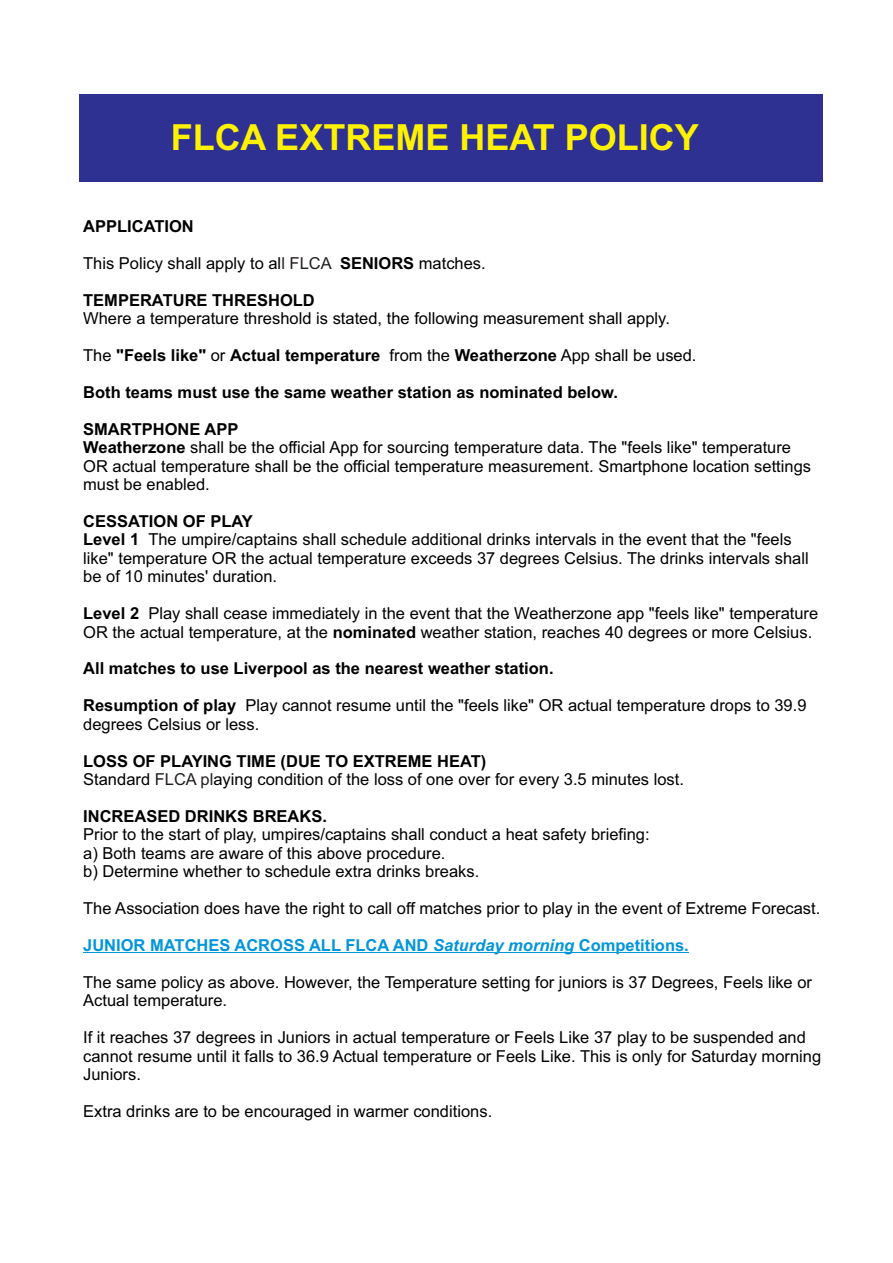
<style>
.page{position:relative;width:893px;height:1263px;background:#fff}
.page>*{position:absolute;margin:0;border:0;box-sizing:border-box;transform-origin:0 0}
.t1{font:700 36px "Arial";color:#fff200}
.t2{font:16.5px/18.5px "Arial";color:#000}
.t3{font:700 16.5px "Arial";color:#000}
.t4{font:700 16.5px "Arial";color:#0095da}
.s1{color:#231f20}
.s2{font-weight:700}
.s3{font-weight:400}
.s4{font-style:italic}
</style>
<div class="page">
<div style="left:79px;top:94px;width:744px;height:88px;background:#2e3092"></div>
<hr style="left:83px;top:952px;width:350px;height:1px;background:#0095da">
<hr style="left:433px;top:952px;width:141px;height:1px;background:#0095da">
<hr style="left:574px;top:952px;width:115px;height:1px;background:#0095da">
<h1 class="t1" style="left:171px;top:124px;width:530px">FLCA EXTREME HEAT POLICY</h1>
<p class="t3" style="left:83px;top:220px;width:112px">APPLICATION</p>
<p class="t2" style="left:83px;top:255px;width:404px">This Policy shall apply to al<span class="s1">l FLCA</span> <span class="s2">SENIORS</span> matches.</p>
<p class="t3" style="left:83px;top:294px;width:233px">TEMPERATURE THRESHOLD</p>
<p class="t2" style="left:83px;top:311px;width:588px">Where a temperature threshold is stated, the following measurement shall apply.</p>
<p class="t3" style="left:83px;top:349px;width:615px"><span class="s3">The</span> "Feels like" <span class="s3">or</span> Actual temperature <span class="s3">from the</span> Weatherzone <span class="s3">App shall be used.</span></p>
<p class="t3" style="left:83px;top:386px;width:536px">Both teams must use the same weather station as nominated below.</p>
<p class="t2" style="left:83px;top:421px;width:729px"><span class="s2">SMARTPHONE APP<br>Weatherzone</span> shall be the official App for sourcing temperature data. The "feels like" temperature OR actual temperature shall be the official temperature measurement. Smartphone location settings must be enabled.</p>
<p class="t2" style="left:83px;top:513px;width:727px"><span class="s2">CESSATION OF PLAY<br>Level 1</span> The umpire/captains shall schedule additional drinks intervals in the event that the "feels like" temperature OR the actual temperature exceeds 37 degrees Celsius. The drinks intervals shall be of 10 minutes' duration.</p>
<p class="t2" style="left:83px;top:606px;width:737px"><span class="s2">Level 2</span> Play shall cease immediately in the event that the Weatherzone app "feels like" temperature<br>OR the actual temperature, at the <span class="s2">nominated</span> weather station, reaches 40 degrees or more Celsius.</p>
<p class="t3" style="left:83px;top:662px;width:472px">All matches to use Liverpool as the nearest weather station.</p>
<p class="t2" style="left:83px;top:698px;width:725px"><span class="s2">Resumption of play</span> Play cannot resume until the "feels like" OR actual temperature drops to 39.9 degrees Celsius or less.</p>
<p class="t2" style="left:83px;top:753px;width:602px"><span class="s2">LOSS OF PLAYING TIME (DUE TO EXTREME HEAT)<br></span>Standard <span class="s1">FLCA pl</span>aying condition of the loss of one over for every 3.5 minutes lost.</p>
<p class="t3" style="left:83px;top:810px;width:245px">INCREASED DRINKS BREAKS.</p>
<p class="t2" style="left:83px;top:827px;width:568px">Prior to the start of play, umpires/captains shall conduct a heat safety briefing: a) Both teams are aware of this above procedure.<br>b) Determine whether to schedule extra drinks breaks.</p>
<p class="t2" style="left:83px;top:900px;width:739px">The Association does have the right to call off matches prior to play in the event of Extreme Forecast.</p>
<p class="t4" style="left:83px;top:939px;width:607px">JUNIOR MATCHES ACROSS ALL FLCA AND <span class="s4">Saturday morning</span> Competitions.</p>
<p class="t2" style="left:83px;top:974px;width:730px">The same policy as above. However, the Temperature setting for juniors is 37 Degrees, Feels like or<br>Actual temperature.</p>
<p class="t2" style="left:83px;top:1030px;width:739px">If it reaches 37 degrees in Juniors in actual temperature or Feels Like 37 play to be suspended and cannot resume until it falls to 36.9 Actual temperature or Feels Like. This is only for Saturday morning<br>Juniors.</p>
<p class="t2" style="left:83px;top:1103px;width:411px">Extra drinks are to be encouraged in warmer conditions.</p>
</div>
